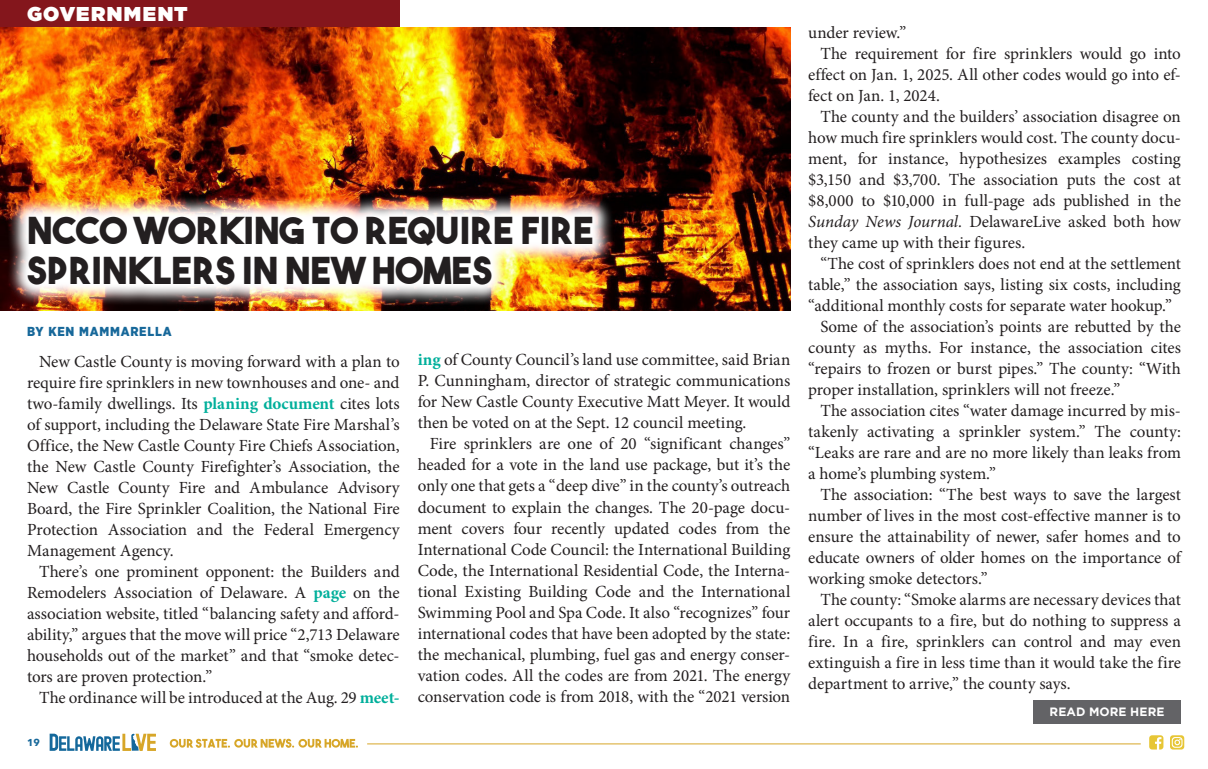
<style>
.page{position:relative;width:1208px;height:769px;background:#fff}
.page>*{position:absolute;margin:0;border:0;box-sizing:border-box;transform-origin:0 0}
.t1{font:37px/40px "The Bold Font";letter-spacing:.01em;color:#231f20}
.t2{font:900 20px "Gotham";letter-spacing:.07em;color:#fff}
.body_copy{font:17px/21px "Minion Pro";letter-spacing:-.01em;color:#231f20;text-align:justify}
.t3{font:900 13px "Gotham Narrow";letter-spacing:.06em;color:#17689a}
.t4{font:700 12px "Gotham";letter-spacing:.01em;color:#fff}
.t5{font:700 10px "Avenir Next";color:#17689a}
.s1{font-weight:700;color:#00af9b}
.s2{font-style:italic}
</style>
<div class="page">
<div style="left:0;top:0;width:399px;height:27px;background:#84161c"></div>
<svg style="left:50px;top:733px;width:106px;height:17px"></svg>
<svg style="left:170px;top:738px;width:188px;height:9px"></svg>
<hr style="left:367px;top:743px;width:773px;height:1px;background:#d7a628">
<svg style="left:1149px;top:735px;width:14px;height:14px"></svg>
<svg style="left:1170px;top:735px;width:14px;height:14px"></svg>
<img style="left:0;top:27px;width:790px;height:283px">
<img style="left:7px;top:195px;width:607px;height:110px">
<div style="left:1033px;top:699px;width:147px;height:23px;background:#636366"></div>
<p class="t2" style="left:27px;top:0;width:162px">GOVERNMENT</p>
<p class="t1" style="left:27px;top:210px;width:568px">NCCO WORKING TO REQUIRE FIRE<br>SPRINKLERS IN NEW HOMES</p>
<p class="t3" style="left:27px;top:322px;width:146px">BY KEN MAMMARELLA</p>
<p class="body_copy" style="left:27px;top:350px;width:374px;text-indent:12px">New Castle County is moving forward with a plan to require fire sprinklers in new townhouses and one- and two-family dwellings. Its <span class="s1">planing document</span> cites lots of support, including the Delaware State Fire Marshal’s Office, the New Castle County Fire Chiefs Association, the New Castle County Firefighter’s Association, the New Castle County Fire and Ambulance Advisory Board, the Fire Sprinkler Coalition, the National Fire Protection Association and the Federal Emergency Management Agency.</p>
<p class="body_copy" style="left:27px;top:560px;width:374px;text-indent:12px">There’s one prominent opponent: the Builders and Remodelers Association of Delaware. A <span class="s1">page</span> on the association website, titled “balancing safety and afford&shy;ability,” argues that the move will price “2,713 Delaware households out of the market” and that “smoke detec&shy;tors are proven protection.”</p>
<p class="body_copy" style="left:39px;top:686px;width:362px">The ordinance will be introduced at the Aug. 29 <span class="s1">meet-</span></p>
<p class="t5" style="left:27px;top:733px;width:14px">19</p>
<p class="body_copy" style="left:417px;top:349px;width:374px"><span class="s1">ing</span> of County Council’s land use committee, said Brian P. Cunningham, director of strategic communications for New Castle County Executive Matt Meyer. It would then be voted on at the Sept. 12 council meeting.</p>
<p class="body_copy" style="left:417px;top:433px;width:374px;text-indent:12px">Fire sprinklers are one of 20 “significant changes” headed for a vote in the land use package, but it’s the only one that gets a “deep dive” in the county’s outreach document to explain the changes. The 20-page docu&shy;ment covers four recently updated codes from the International Code Council: the International Building Code, the International Residential Code, the Interna&shy;tional Existing Building Code and the International Swimming Pool and Spa Code. It also “recognizes” four international codes that have been adopted by the state: the mechanical, plumbing, fuel gas and energy conser&shy;vation codes. All the codes are from 2021. The energy conservation code is from 2018, with the “2021 version</p>
<p class="body_copy" style="left:808px;top:22px;width:99px">under review.”</p>
<p class="body_copy" style="left:808px;top:43px;width:374px;text-indent:12px">The requirement for fire sprinklers would go into effect on Jan. 1, 2025. All other codes would go into ef&shy;fect on Jan. 1, 2024.</p>
<p class="body_copy" style="left:808px;top:106px;width:374px;text-indent:12px">The county and the builders’ association disagree on how much fire sprinklers would cost. The county docu&shy;ment, for instance, hypothesizes examples costing $3,150 and $3,700. The association puts the cost at $8,000 to $10,000 in full-page ads published in the <span class="s2">Sunday News Journal.</span> DelawareLive asked both how they came up with their figures.</p>
<p class="body_copy" style="left:808px;top:253px;width:374px;text-indent:12px">“The cost of sprinklers does not end at the settlement table,” the association says, listing six costs, including “additional monthly costs for separate water hookup.”</p>
<p class="body_copy" style="left:808px;top:316px;width:374px;text-indent:12px">Some of the association’s points are rebutted by the county as myths. For instance, the association cites “repairs to frozen or burst pipes.” The county: “With proper installation, sprinklers will not freeze.”</p>
<p class="body_copy" style="left:808px;top:400px;width:374px;text-indent:12px">The association cites “water damage incurred by mis&shy;takenly activating a sprinkler system.” The county: “Leaks are rare and are no more likely than leaks from a home’s plumbing system.”</p>
<p class="body_copy" style="left:808px;top:484px;width:374px;text-indent:12px">The association: “The best ways to save the largest number of lives in the most cost-effective manner is to ensure the attainability of newer, safer homes and to educate owners of older homes on the importance of working smoke detectors.”</p>
<p class="body_copy" style="left:808px;top:589px;width:374px;text-indent:12px">The county: “Smoke alarms are necessary devices that alert occupants to a fire, but do nothing to suppress a fire. In a fire, sprinklers can control and may even extinguish a fire in less time than it would take the fire department to arrive,” the county says.</p>
<p class="t4" style="left:1049px;top:704px;width:116px">READ MORE HERE</p>
</div>
